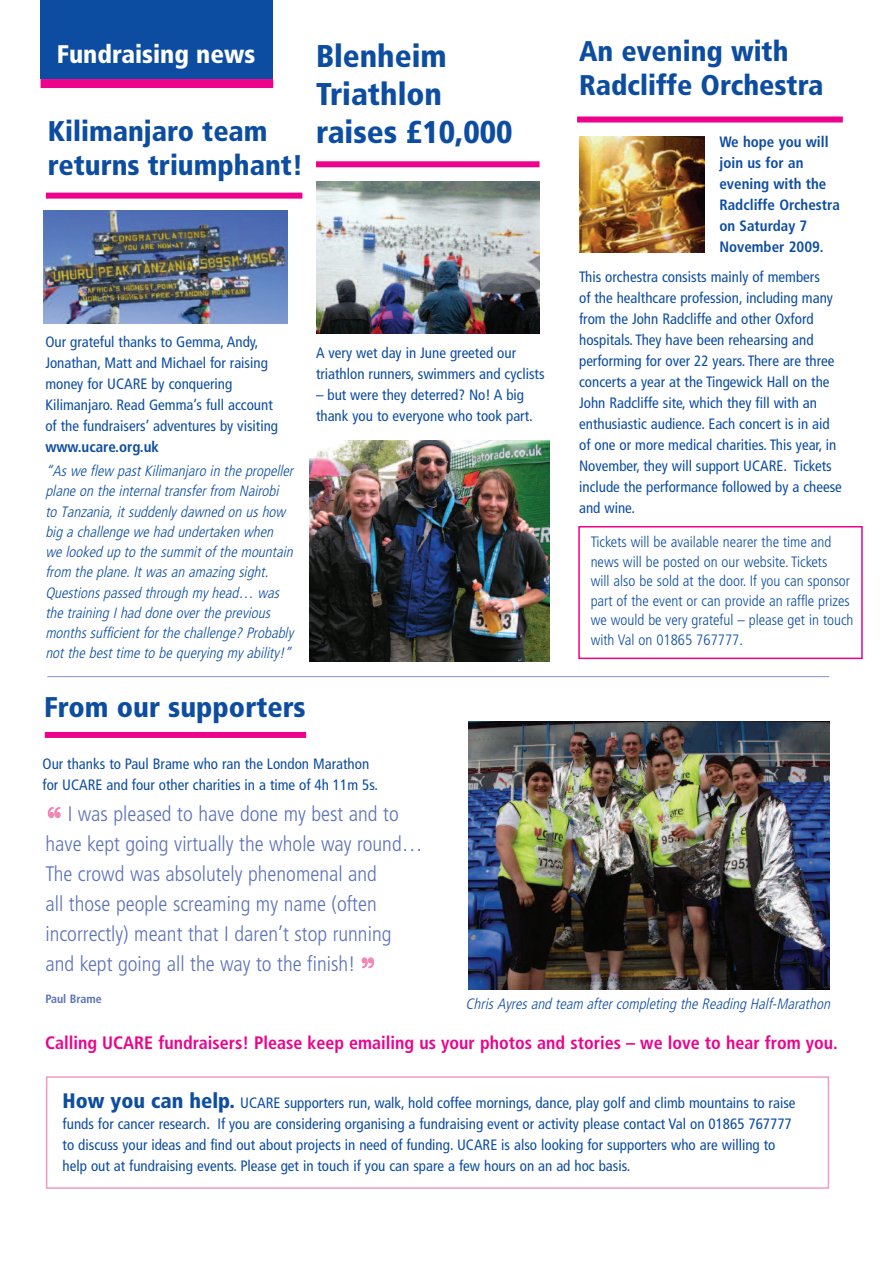
<style>
.page{position:relative;width:893px;height:1263px;background:#fff}
.page>*{position:absolute;margin:0;border:0;box-sizing:border-box;transform-origin:0 0}
.t1{font:44.55px "Bodoni Svty Two SCITCTT Book";color:#f287b6;scale:.8 1}
.t2{font:43.5px "Bodoni Svty Two SCITCTT Book";color:#f287b6;scale:.8 1}
.t3{font:900 condensed 31.5px/37.8px "Frutiger";color:#0d4da1}
.t4{font:900 condensed 28.5px/34.2px "Frutiger";color:#0d4da1}
.t5{font:900 condensed 25.5px "Frutiger";color:#fff}
.t6{font:300 condensed 21px/30px "Frutiger";color:#5b72b7}
.t7{font:700 condensed 18px "Frutiger";color:#ed028c}
.t8{font:condensed 15px/21px "Frutiger";color:#0d4da1}
.t9{font:italic 300 condensed 15px/20.2px "Frutiger";color:#0d4da1}
.t10{font:300 condensed 15px/19.5px "Frutiger";color:#0d4da1}
.t11{font:700 condensed 15px/21px "Frutiger";color:#0d4da1}
.t12{font:700 condensed 12px "Frutiger";color:#5b72b7}
.s1{font-weight:900;font-size:21px}
</style>
<div class="page">
<div style="left:40px;top:0;width:233px;height:79px;background:#0d4da1"></div>
<div style="left:41px;top:79px;width:232px;height:9px;background:#ed028c"></div>
<div style="left:46px;top:193px;width:256px;height:6px;background:#ed028c"></div>
<div style="left:316px;top:161px;width:223px;height:6px;background:#ed028c"></div>
<div style="left:577px;top:116px;width:266px;height:6px;background:#ed028c"></div>
<img style="left:316px;top:182px;width:224px;height:152px">
<img style="left:310px;top:441px;width:239px;height:220px">
<hr style="left:47px;top:676px;width:782px;height:1px;background:#838fc7">
<img style="left:44px;top:210px;width:243px;height:113px">
<div style="left:46px;top:1076px;width:783px;height:113px;border:2px solid #f499c2"></div>
<div style="left:578px;top:526px;width:285px;height:133px;border:2px solid #ed028c"></div>
<div style="left:45px;top:732px;width:261px;height:6px;background:#ed028c"></div>
<img style="left:580px;top:136px;width:124px;height:117px">
<img style="left:469px;top:721px;width:360px;height:269px">
<h3 class="t5" style="left:57px;top:43px;width:200px">Fundraising news</h3>
<h3 class="t4" style="left:48px;top:116px;width:257px">Kilimanjaro team returns triumphant!</h3>
<h3 class="t3" style="left:316px;top:40px;width:198px">Blenheim<br>Triathlon raises £10,000</h3>
<p class="t8" style="left:45px;top:332px;width:234px">Our grateful thanks to Gemma, Andy, Jonathan, Matt and Michael for raising money for UCARE by conquering Kilimanjaro. Read Gemma’s full account of the fundraisers’ adventures by visiting</p>
<p class="t11" style="left:45px;top:437px;width:115px">www.ucare.org.uk</p>
<p class="t9" style="left:45px;top:462px;width:252px">“As we flew past Kilimanjaro in the propeller plane on the internal transfer from Nairobi to Tanzania, it suddenly dawned on us how big a challenge we had undertaken when we looked up to the summit of the mountain from the plane. It was an amazing sight.<br>Questions passed through my head… was the training I had done over the previous months sufficient for the challenge? Probably not the best time to be querying my ability !”</p>
<p class="t8" style="left:316px;top:344px;width:230px">A very wet day in June greeted our triathlon runners, swimmers and cyclists</p>
<p class="t8" style="left:316px;top:386px;width:218px">– but were they deterred? No! A big thank you to everyone who took part.</p>
<h3 class="t4" style="left:44px;top:692px;width:263px">From our supporters</h3>
<p class="t8" style="left:43px;top:754px;width:337px">Our thanks to Paul Brame who ran the London Marathon for UCARE and four other charities in a time of 4h 11m 5s.</p>
<h3 class="t4" style="left:579px;top:36px;width:246px">An evening with<br>Radcliffe Orchestra</h3>
<p class="t11" style="left:719px;top:133px;width:122px">We hope you will join us for an evening with the<br>Radcliffe Orchestra on Saturday 7<br>November 2009.</p>
<p class="t8" style="left:579px;top:267px;width:264px">This orchestra consists mainly of members<br>of the healthcare profession, including many from the John Radcliffe and other Oxford hospitals. They have been rehearsing and performing for over 22 years. There are three concerts a year at the Tingewick Hall on the John Radcliffe site, which they fill with an enthusiastic audience. Each concert is in aid of one or more medical charities. This year, in November, they will support UCARE. Tickets include the performance followed by a cheese and wine.</p>
<p class="t10" style="left:591px;top:533px;width:264px">Tickets will be available nearer the time and news will be posted on our website. Tickets<br>will also be sold at the door. If you can sponsor part of the event or can provide an raffle prizes we would be very grateful – please get in touch with Val on 01865 767777.</p>
<p class="t6" style="left:46px;top:800px;width:379px;text-indent:22px">I was pleased to have done my best and to have kept going virtually the whole way round… The crowd was absolutely phenomenal and<br>all those people screaming my name (often incorrectly) meant that I daren’t stop running and kept going all the way to the finish!</p>
<p class="t12" style="left:46px;top:994px;width:58px">Paul Brame</p>
<p class="t7" style="left:45px;top:1035px;width:794px">Calling UCARE fundraisers! Please keep emailing us your photos and stories – we love to hear from you.</p>
<h1 class="t1" style="left:46px;top:797px;width:21px">“</h1>
<h2 class="t2" style="left:360px;top:948px;width:21px">”</h2>
<p class="t9" style="left:465px;top:995px;width:369px">Chris Ayres and team after completing the Reading Half-Marathon</p>
<p class="t8" style="left:63px;top:1093px;width:734px"><span class="s1">How you can help.</span> UCARE supporters run, walk, hold coffee mornings, dance, play golf and climb mountains to raise funds for cancer research. If you are considering organising a fundraising event or activity please contact Val on 01865 767777 to discuss your ideas and find out about projects in need of funding. UCARE is also looking for supporters who are willing to help out at fundraising events. Please get in touch if you can spare a few hours on an ad hoc basis.</p>
</div>
